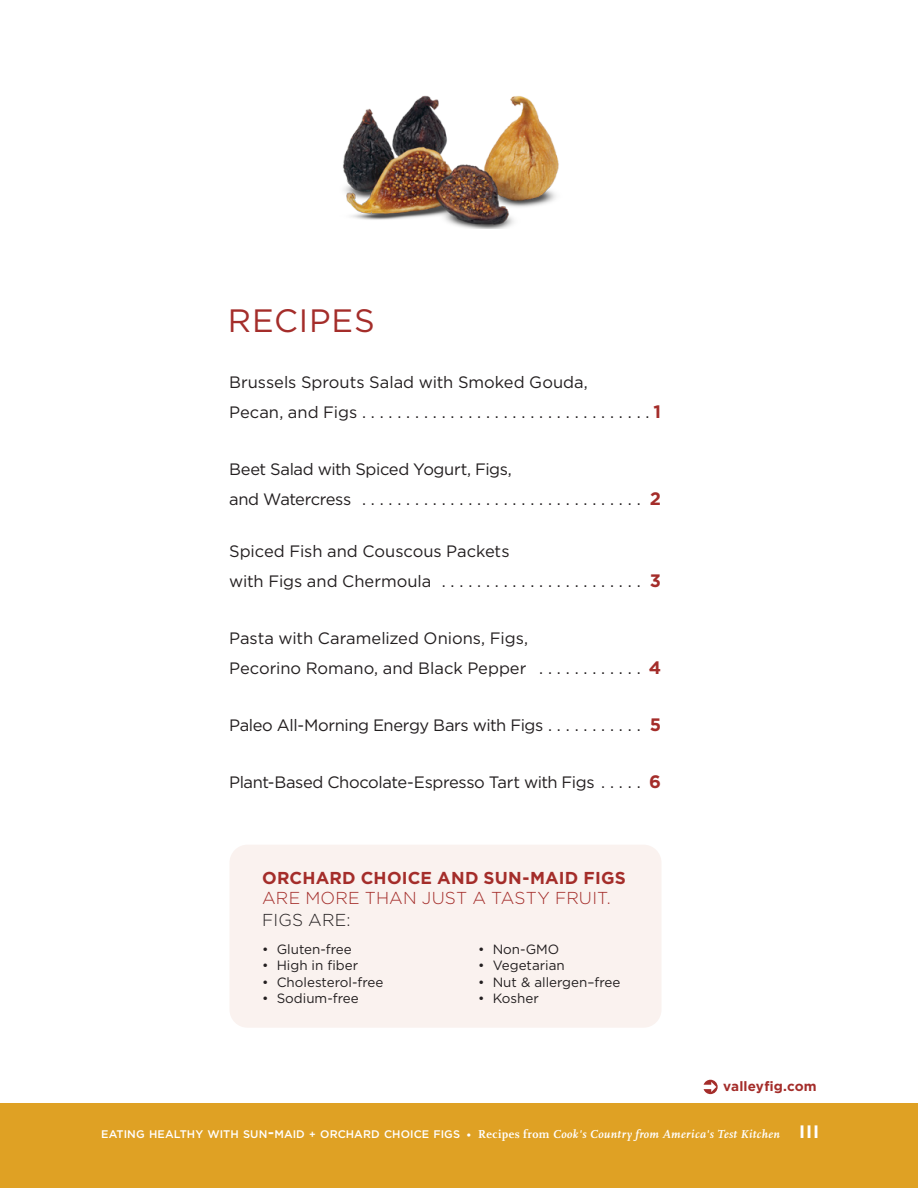
<style>
.page{position:relative;width:918px;height:1188px;background:#fff}
.page>*{position:absolute;margin:0;border:0;box-sizing:border-box;transform-origin:0 0}
.Recipe_-_Name{font:32.4px "Gotham";letter-spacing:.03em;color:#a42d2a}
.Recipe_-_steps{font:700 17.25px/21.3px "Gotham";letter-spacing:.01em;color:#a42d2a}
.Table_of_Contents{font:16.5px/30px "Gotham";letter-spacing:-.01em;color:#231f20}
.Recipe_-_Name-2{font:700 13.5px "Gotham";letter-spacing:.01em;color:#a42d2a}
.t1{font:13.35px "Gotham";color:#231f20}
.t2{font:500 10.95px "Gotham";letter-spacing:.005em;color:#fff}
.s1{font-weight:700;font-size:18px;color:#a42d2a}
.s2{font-weight:300}
.s3{font-weight:300;color:#231f20}
.s4{font-size:15.75px}
.s5{font-size:10.5px}
.s6{font-size:11.25px}
.s7{font-family:"Scala OT";font-weight:700;font-size:12px}
.s8{font-family:"Scala OT";font-weight:700;font-style:italic;font-size:12px}
.s9{font-weight:700;font-size:18px}
</style>
<div class="page">
<div style="left:0;top:1103px;width:918px;height:85px;background:#dfa124"></div>
<div style="left:230px;top:845px;width:432px;height:183px;background:#faf2ef;border-radius:18px"></div>
<img style="left:343px;top:95px;width:216px;height:134px">
<svg style="left:704px;top:1080px;width:14px;height:14px"></svg>
<p class="Recipe_-_Name" style="left:228px;top:299px;width:149px">RECIPES</p>
<p class="Table_of_Contents" style="left:229px;top:367px;width:434px">Brussels Sprouts Salad with Smoked Gouda,<br>Pecan, and Figs . . . . . . . . . . . . . . . . . . . . . . . . . . . . . . . . <span class="s1">1</span></p>
<p class="Table_of_Contents" style="left:229px;top:454px;width:434px">Beet Salad with Spiced Yogurt, Figs,<br>and Watercress . . . . . . . . . . . . . . . . . . . . . . . . . . . . . . . <span class="s1">2</span></p>
<p class="Table_of_Contents" style="left:229px;top:535px;width:434px">Spiced Fish and Couscous Packets<br>with Figs and Chermoula . . . . . . . . . . . . . . . . . . . . . . <span class="s1">3</span></p>
<p class="Table_of_Contents" style="left:229px;top:622px;width:434px">Pasta with Caramelized Onions, Figs,<br>Pecorino Romano, and Black Pepper . . . . . . . . . . . . <span class="s1">4</span></p>
<p class="Table_of_Contents" style="left:229px;top:709px;width:434px">Paleo All-Morning Energy Bars with Figs . . . . . . . . . . <span class="s1">5</span></p>
<p class="Table_of_Contents" style="left:229px;top:766px;width:434px">Plant-Based Chocolate-Espresso Tart with Figs . . . . <span class="s1">6</span></p>
<p class="Recipe_-_steps" style="left:262px;top:867px;width:365px">ORCHARD CHOICE AND SUN-MAID FIGS<br><span class="s2">ARE MORE THAN JUST A TASTY FRUIT.<br></span><span class="s3">FIGS ARE:</span></p>
<p class="t1" style="left:262px;top:941px;width:91px">• Gluten-free</p>
<p class="t1" style="left:478px;top:941px;width:83px">• Non-GMO</p>
<p class="t1" style="left:262px;top:957px;width:97px">• High in fiber</p>
<p class="t1" style="left:478px;top:957px;width:88px">• Vegetarian</p>
<p class="t1" style="left:262px;top:973px;width:123px">• Cholesterol-free</p>
<p class="t1" style="left:478px;top:973px;width:144px">• Nut &amp; allergen–free</p>
<p class="t1" style="left:262px;top:990px;width:98px">• Sodium-free</p>
<p class="t1" style="left:478px;top:990px;width:62px">• Kosher</p>
<p class="Recipe_-_Name-2" style="left:723px;top:1077px;width:95px">valleyfig.com</p>
<p class="t2" style="left:101px;top:1127px;width:705px">EATING HEALTHY WITH SUN<span class="s4">-</span>MAID <span class="s5">+</span> ORCHARD CHOICE FIGS <span class="s6">•</span> <span class="s7">Recipes from</span> <span class="s8">Cook's Country from America's Test Kitchen</span> <span class="s9">iii</span></p>
</div>
